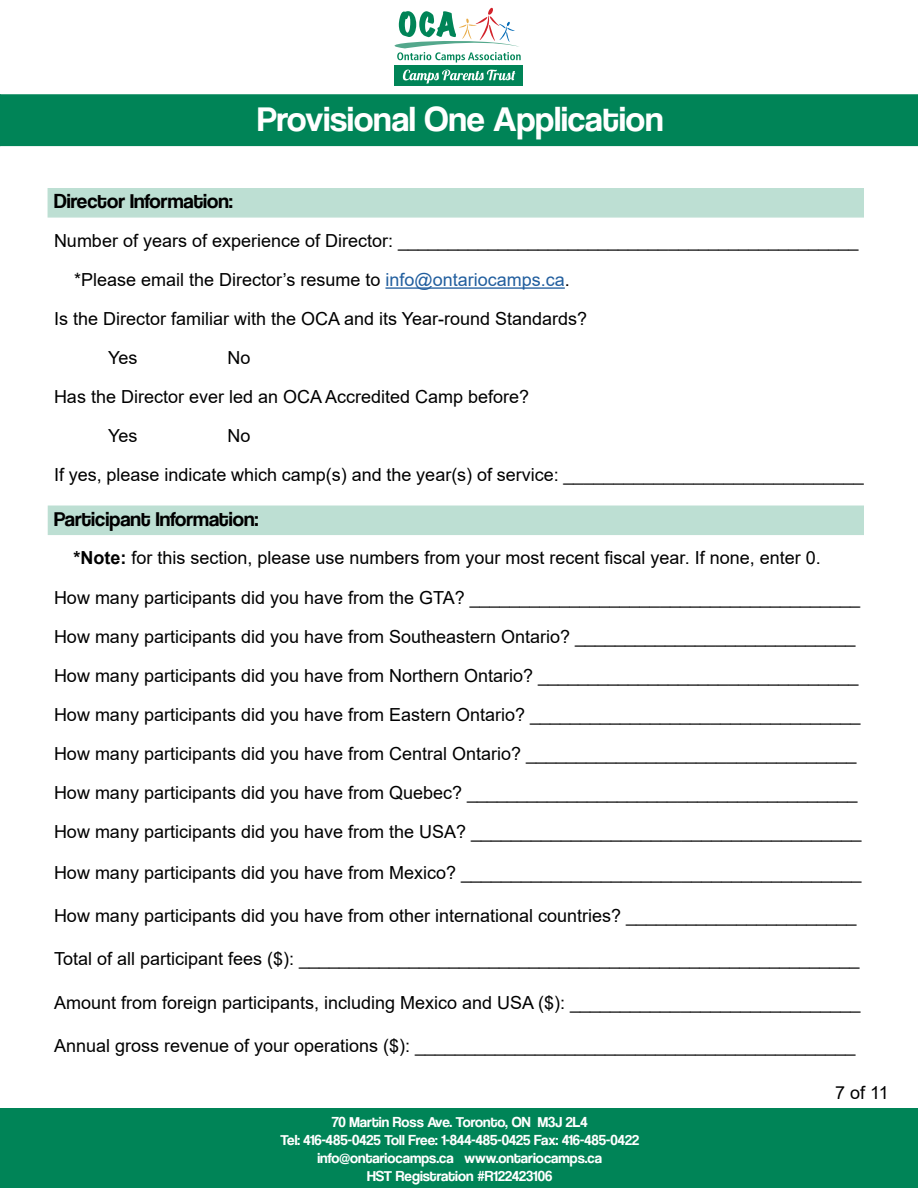
<style>
.page{position:relative;width:918px;height:1188px;background:#fff}
.page>*{position:absolute;margin:0;border:0;box-sizing:border-box;transform-origin:0 0}
.t1{font:36px "Coolvetica Rg";color:#fff}
.t2{font:21px "Coolvetica Rg";color:#000}
.t3{font:18px/39px "Arial";color:#000}
.t4{font:15px/18px "Coolvetica Rg";color:#fff;text-align:center}
.s1{color:#215e9e}
.s2{font-weight:700}
</style>
<div class="page">
<svg style="left:395px;top:8px;width:126px;height:55px"></svg>
<div style="left:395px;top:65px;width:128px;height:21px;background:#008457"></div>
<svg style="left:403px;top:70px;width:112px;height:14px"></svg>
<div style="left:48px;top:506px;width:816px;height:29px;background:#bddfd3"></div>
<div style="left:48px;top:188px;width:816px;height:30px;background:#bddfd3"></div>
<div style="left:0;top:1108px;width:918px;height:80px;background:#008457"></div>
<div style="left:0;top:95px;width:918px;height:50px;background:#008457"></div>
<div style="left:0;top:94px;width:918px;height:52px;border:2px solid #008457"></div>
<hr style="left:385px;top:287px;width:180px;height:2px;background:#215e9e">
<h1 class="t1" style="left:258px;top:98px;width:408px">Provisional One Application</h1>
<p class="t2" style="left:54px;top:189px;width:180px">Director Information:</p>
<p class="t3" style="left:54px;top:221px;width:806px">Number of years of experience of Director: ______________________________________________</p>
<p class="t3" style="left:74px;top:260px;width:497px">*Please email the Director’s resume to <span class="s1">info@ontariocamps.ca</span>.</p>
<p class="t3" style="left:54px;top:299px;width:535px">Is the Director familiar with the OCA and its Year-round Standards?</p>
<p class="t3" style="left:108px;top:338px;width:31px">Yes</p>
<p class="t3" style="left:227px;top:338px;width:25px">No</p>
<p class="t3" style="left:54px;top:377px;width:477px">Has the Director ever led an OCA Accredited Camp before?</p>
<p class="t3" style="left:108px;top:416px;width:31px">Yes</p>
<p class="t3" style="left:54px;top:416px;width:811px;text-indent:173px">No<br>If yes, please indicate which camp(s) and the year(s) of service: ______________________________</p>
<p class="t2" style="left:54px;top:507px;width:206px">Participant Information:</p>
<p class="t3" style="left:73px;top:538px;width:749px"><span class="s2">*Note:</span> for this section, please use numbers from your most recent fiscal year. If none, enter 0.</p>
<p class="t3" style="left:54px;top:578px;width:809px">How many participants did you have from the GTA? _______________________________________ How many participants did you have from Southeastern Ontario? ____________________________ How many participants did you have from Northern Ontario? ________________________________ How many participants did you have from Eastern Ontario? _________________________________ How many participants did you have from Central Ontario? _________________________________ How many participants did you have from Quebec? _______________________________________ How many participants did you have from the USA? _______________________________________</p>
<p class="t3" style="left:54px;top:853px;width:809px">How many participants did you have from Mexico? ________________________________________</p>
<p class="t3" style="left:54px;top:896px;width:804px">How many participants did you have from other international countries? _______________________</p>
<p class="t3" style="left:54px;top:939px;width:807px">Total of all participant fees ($): ________________________________________________________</p>
<p class="t3" style="left:54px;top:983px;width:808px">Amount from foreign participants, including Mexico and USA ($): _____________________________</p>
<p class="t3" style="left:54px;top:1026px;width:803px">Annual gross revenue of your operations ($): ____________________________________________</p>
<p class="t4" style="left:280px;top:1113px;width:360px">70 Martin Ross Ave. Toronto, ON M3J 2L4<br>Tel: 416-485-0425 Toll Free: 1-844-485-0425 Fax: 416-485-0422 info@ontariocamps.ca www.ontariocamps.ca<br>HST Registration #R122423106</p>
<p class="t3" style="left:835px;top:1073px;width:55px">7 of 11</p>
</div>
